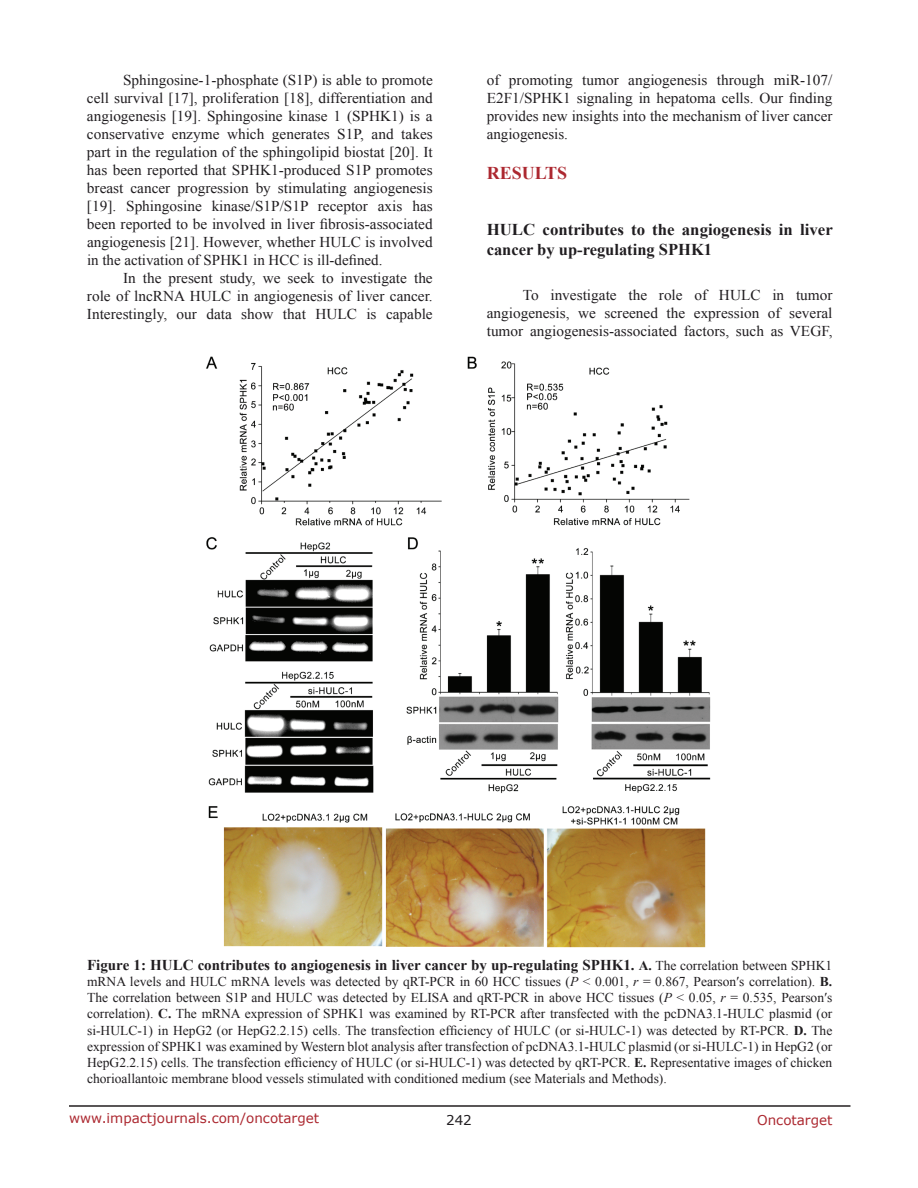
<style>
.page{position:relative;width:918px;height:1188px;background:#fff}
.page>*{position:absolute;margin:0;border:0;box-sizing:border-box;transform-origin:0 0}
.t1{font:700 18px "Times New Roman";color:#ac2830}
.t2{font:700 16.5px/19.8px "Times New Roman";color:#201d20}
.t3{font:15px/18px "Times New Roman";color:#201d20;text-align:justify}
.t4{font:700 15px "Times New Roman";color:#201d20}
.t5{font:13.5px/16.2px "Times New Roman";color:#201d20;text-align:justify}
.t6{font:13.5px "Verdana";color:#ac2830}
.t7{font:13.5px "Verdana";color:#201d20}
.s1{font-size:13.5px}
.s2{font-weight:400;font-size:13.5px}
.s3{font-style:italic}
.s4{font-weight:700}
</style>
<div class="page">
<hr style="left:69px;top:1105px;width:781px;height:2px;background:#231f20">
<img style="left:206px;top:356px;width:505px;height:592px">
<p class="t3" style="left:87px;top:71px;width:347px;text-indent:36px">Sphingosine-1-phosphate (S1P) is able to promote cell survival [17], proliferation [18], differentiation and angiogenesis [19]. Sphingosine kinase 1 (SPHK1) is a conservative enzyme which generates S1P, and takes part in the regulation of the sphingolipid biostat [20]. It has been reported that SPHK1-produced S1P promotes breast cancer progression by stimulating angiogenesis [19]. Sphingosine kinase/S1P/S1P receptor axis has been reported to be involved in liver fibrosis-associated angiogenesis [21]. However, whether HULC is involved in the activation of SPHK1 in HCC is ill-defined.</p>
<p class="t3" style="left:87px;top:269px;width:347px;text-indent:36px">In the present study, we seek to investigate the role of lncRNA HULC in angiogenesis of liver cancer.<br>Interestingly, our data show that HULC is capable</p>
<p class="t3" style="left:487px;top:71px;width:347px">of promoting tumor angiogenesis through miR-107/ E2F1/SPHK1 signaling in hepatoma cells. Our finding provides new insights into the mechanism of liver cancer angiogenesis.</p>
<p class="t1" style="left:487px;top:161px;width:70px">RESULTS</p>
<p class="t2" style="left:487px;top:219px;width:348px">HULC contributes to the angiogenesis in liver cancer by up-regulating SPHK1</p>
<p class="t3" style="left:487px;top:285px;width:347px;text-indent:36px">To investigate the role of HULC in tumor angiogenesis, we screened the expression of several tumor angiogenesis-associated factors, such as VEGF,</p>
<p class="t4" style="left:87px;top:954px;width:747px">Figure 1: HULC contributes to angiogenesis in liver cancer by up-regulating SPHK1. <span class="s1">A.</span> <span class="s2">The correlation between SPHK1</span></p>
<p class="t5" style="left:87px;top:973px;width:747px">mRNA levels and HULC mRNA levels was detected by qRT-PCR in 60 HCC tissues (<span class="s3">P</span> &lt; 0.001, <span class="s3">r</span> = 0.867, Pearson′s correlation). <span class="s4">B.<br></span>The correlation between S1P and HULC was detected by ELISA and qRT-PCR in above HCC tissues (<span class="s3">P</span> &lt; 0.05, <span class="s3">r</span> = 0.535, Pearson′s correlation). <span class="s4">C.</span> The mRNA expression of SPHK1 was examined by RT-PCR after transfected with the pcDNA3.1-HULC plasmid (or si-HULC-1) in HepG2 (or HepG2.2.15) cells. The transfection efficiency of HULC (or si-HULC-1) was detected by RT-PCR. <span class="s4">D.</span> The expression of SPHK1 was examined by Western blot analysis after transfection of pcDNA3.1-HULC plasmid (or si-HULC-1) in HepG2 (or HepG2.2.15) cells. The transfection efficiency of HULC (or si-HULC-1) was detected by qRT-PCR. <span class="s4">E.</span> Representative images of chicken chorioallantoic membrane blood vessels stimulated with conditioned medium (see Materials and Methods).</p>
<p class="t6" style="left:69px;top:1109px;width:252px">www.impactjournals.com/oncotarget</p>
<p class="t7" style="left:446px;top:1111px;width:27px">242</p>
<p class="t6" style="left:757px;top:1111px;width:77px">Oncotarget</p>
</div>
